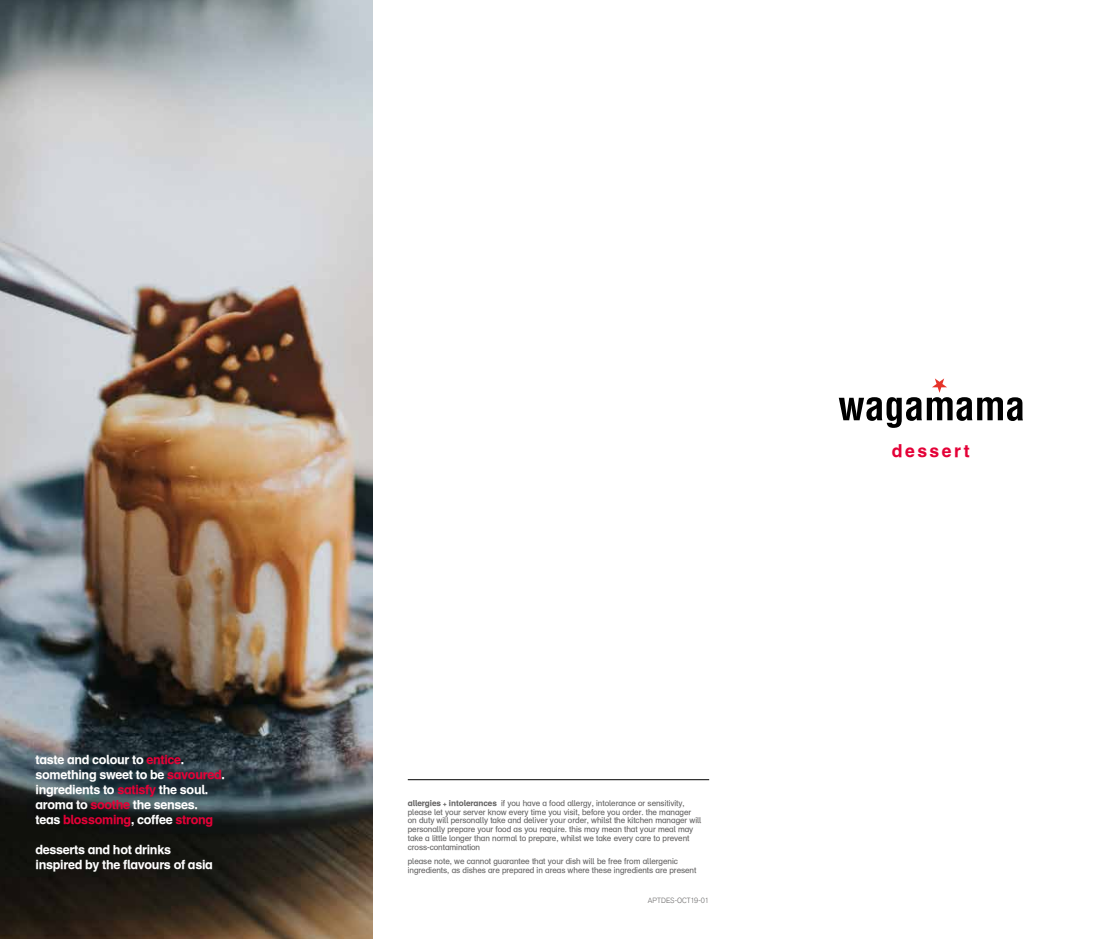
<style>
.page{position:relative;width:1117px;height:939px;background:#fff}
.page>*{position:absolute;margin:0;border:0;box-sizing:border-box;transform-origin:0 0}
.t1{font:700 17.5px "Wagamama";letter-spacing:.14em;color:#e40137}
.t2{font:700 12.5px/15px "Wagamama";letter-spacing:-.025em;color:#fff}
.t3{font:8.12px/8.8px "Wagamama Normal";letter-spacing:-.01em;color:#646363}
.t4{font:300 7.5px "Akzidenz Grotesk BQ";color:#646363;scale:.95 1}
.s1{color:#e40137}
.s2{font-family:"Wagamama";font-weight:700}
</style>
<div class="page">
<svg style="left:838px;top:378px;width:184px;height:50px"></svg>
<hr style="left:407px;top:779px;width:302px;height:1px;background:#000">
<img style="left:0;top:0;width:372px;height:939px">
<h2 class="t2" style="left:35px;top:752px;width:191px">taste and colour to <span class="s1">entice</span>. something sweet to be <span class="s1">savoured</span>. ingredients to <span class="s1">satisfy</span> the soul. aroma to <span class="s1">soothe</span> the senses. teas <span class="s1">blossoming</span>, coffee <span class="s1">strong</span></h2>
<h2 class="t2" style="left:35px;top:842px;width:179px">desserts and hot drinks inspired by the flavours of asia</h2>
<p class="t3" style="left:407px;top:799px;width:295px"><span class="s2">allergies + intolerances</span> if you have a food allergy, intolerance or sensitivity, please let your server know every time you visit, before you order. the manager on duty will personally take and deliver your order, whilst the kitchen manager will personally prepare your food as you require. this may mean that your meal may take a little longer than normal to prepare, whilst we take every care to prevent cross-contamination</p>
<p class="t3" style="left:407px;top:857px;width:290px">please note, we cannot guarantee that your dish will be free from allergenic ingredients, as dishes are prepared in areas where these ingredients are present</p>
<p class="t4" style="left:647px;top:896px;width:66px">APTDES-OCT19-01</p>
<h1 class="t1" style="left:891px;top:440px;width:79px">dessert</h1>
</div>
